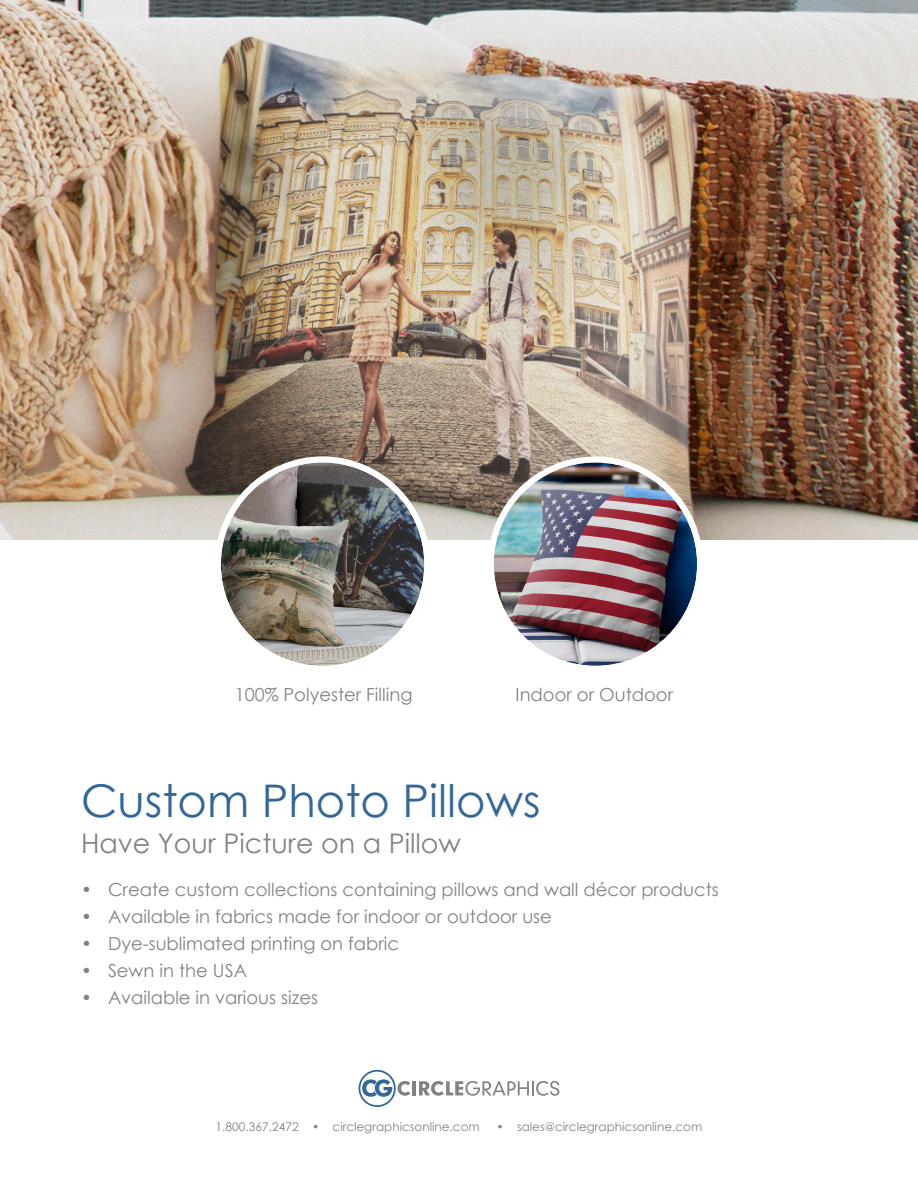
<style>
.page{position:relative;width:918px;height:1188px;background:#fff}
.page>*{position:absolute;margin:0;border:0;box-sizing:border-box;transform-origin:0 0}
.t1{font:45px "Century Gothic";color:#369}
.Sub_Title{font:27px "Century Gothic";color:#808385}
.Bullets{font:18px "Century Gothic";color:#808385}
.Captions{font:18px "Century Gothic";color:#808385}
.Captions-2{font:12px "Century Gothic";color:#808385}
</style>
<div class="page">
<img style="left:0;top:0;width:918px;height:540px">
<div style="left:491px;top:459px;width:209px;height:210px;background:#fff;border-radius:50%"></div>
<img style="left:494px;top:462px;width:203px;height:204px;border-radius:102px">
<div style="left:488px;top:456px;width:215px;height:216px;border:6px solid #fff;border-radius:50%"></div>
<div style="left:218px;top:459px;width:209px;height:210px;background:#fff;border-radius:50%"></div>
<img style="left:221px;top:462px;width:203px;height:204px;border-radius:102px">
<div style="left:215px;top:456px;width:215px;height:216px;border:6px solid #fff;border-radius:50%"></div>
<hr style="left:413px;top:1081px;width:3px;height:14px;background:#808285">
<svg style="left:419px;top:1081px;width:140px;height:15px"></svg>
<svg style="left:359px;top:1070px;width:51px;height:37px"></svg>
<p class="Captions" style="left:235px;top:682px;width:179px">100% Polyester Filling</p>
<p class="Captions" style="left:516px;top:682px;width:159px">Indoor or Outdoor</p>
<p class="t1" style="left:81px;top:769px;width:461px">Custom Photo Pillows</p>
<p class="Sub_Title" style="left:81px;top:824px;width:381px">Have Your Picture on a Pillow</p>
<p class="Bullets" style="left:81px;top:877px;width:639px">• Create custom collections containing pillows and wall décor products</p>
<p class="Bullets" style="left:81px;top:904px;width:472px">• Available in fabrics made for indoor or outdoor use</p>
<p class="Bullets" style="left:81px;top:931px;width:320px">• Dye-sublimated printing on fabric</p>
<p class="Bullets" style="left:81px;top:958px;width:167px">• Sewn in the USA</p>
<p class="Bullets" style="left:81px;top:985px;width:239px">• Available in various sizes</p>
<p class="Captions-2" style="left:216px;top:1118px;width:266px">1.800.367.2472 • circlegraphicsonline.com</p>
<p class="Captions-2" style="left:496px;top:1118px;width:207px">• sales@circlegraphicsonline.com</p>
</div>
